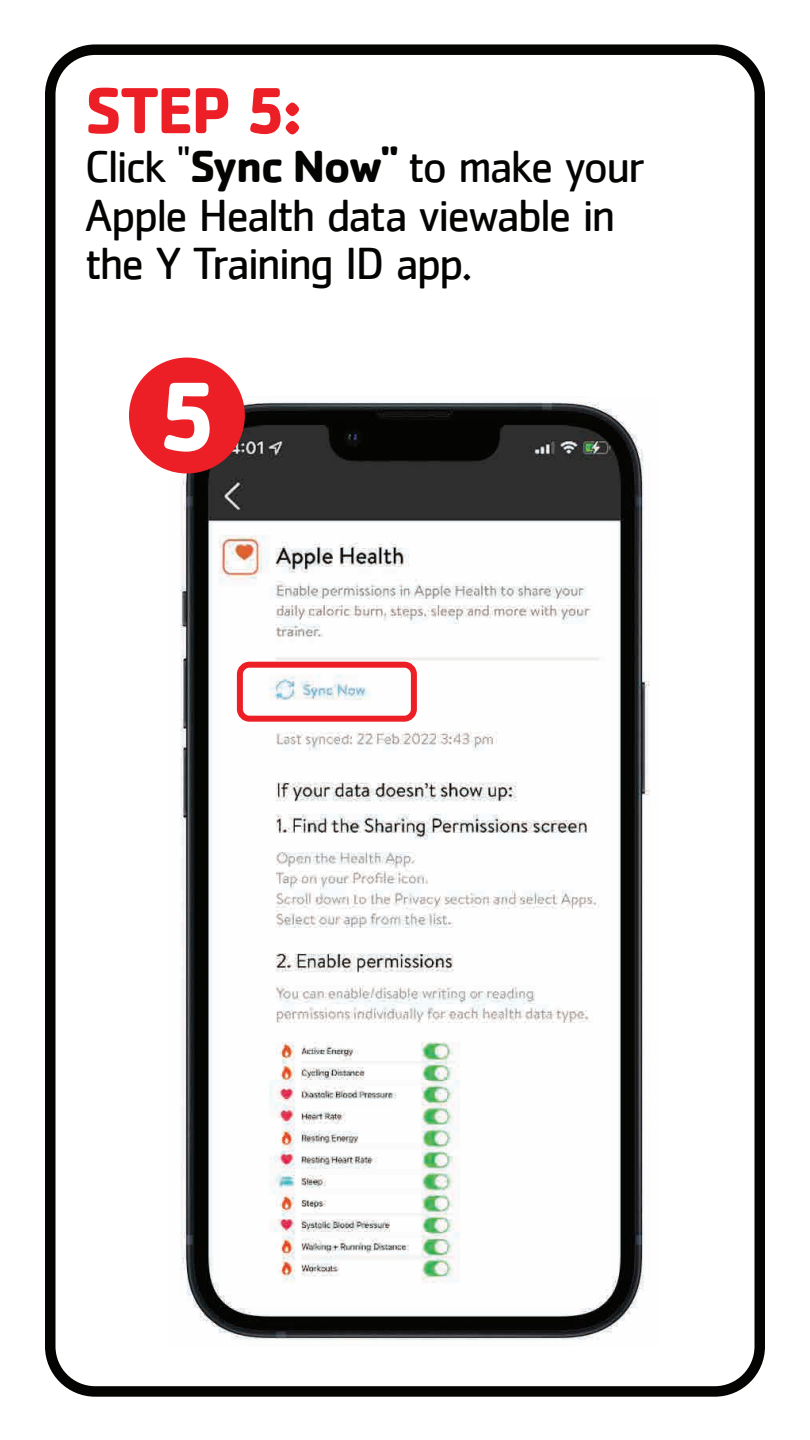
<style>
.page{position:relative;width:810px;height:1440px;background:#fff}
.page>*{position:absolute;margin:0;border:0;box-sizing:border-box;transform-origin:0 0}
.t1{font:700 101.02px "Cachet";color:#fff}
.t2{font:700 67.5px "Cachet";color:#ed1f26}
.t3{font:46.5px/48.8px "Cachet";letter-spacing:-.045em;color:#040503}
.s1{font-weight:700}
</style>
<div class="page">
<img style="left:168px;top:398px;width:482px;height:942px">
<div style="left:45px;top:44px;width:720px;height:1353px;border:10px solid #040503;border-radius:45px"></div>
<div style="left:129px;top:358px;width:116px;height:115px;background:#ed1f26;border-radius:50%"></div>
<div style="left:237px;top:662px;width:180px;height:60px;border:6px solid #ed1f26;border-radius:10px"></div>
<h2 class="t2" style="left:85px;top:67px;width:220px">STEP 5:</h2>
<p class="t3" style="left:85px;top:141px;width:562px">Click "<span class="s1">Sync Now"</span> to make your<br>Apple Health data viewable in the Y Training ID app.</p>
<h1 class="t1" style="left:155px;top:351px;width:66px">5</h1>
</div>
